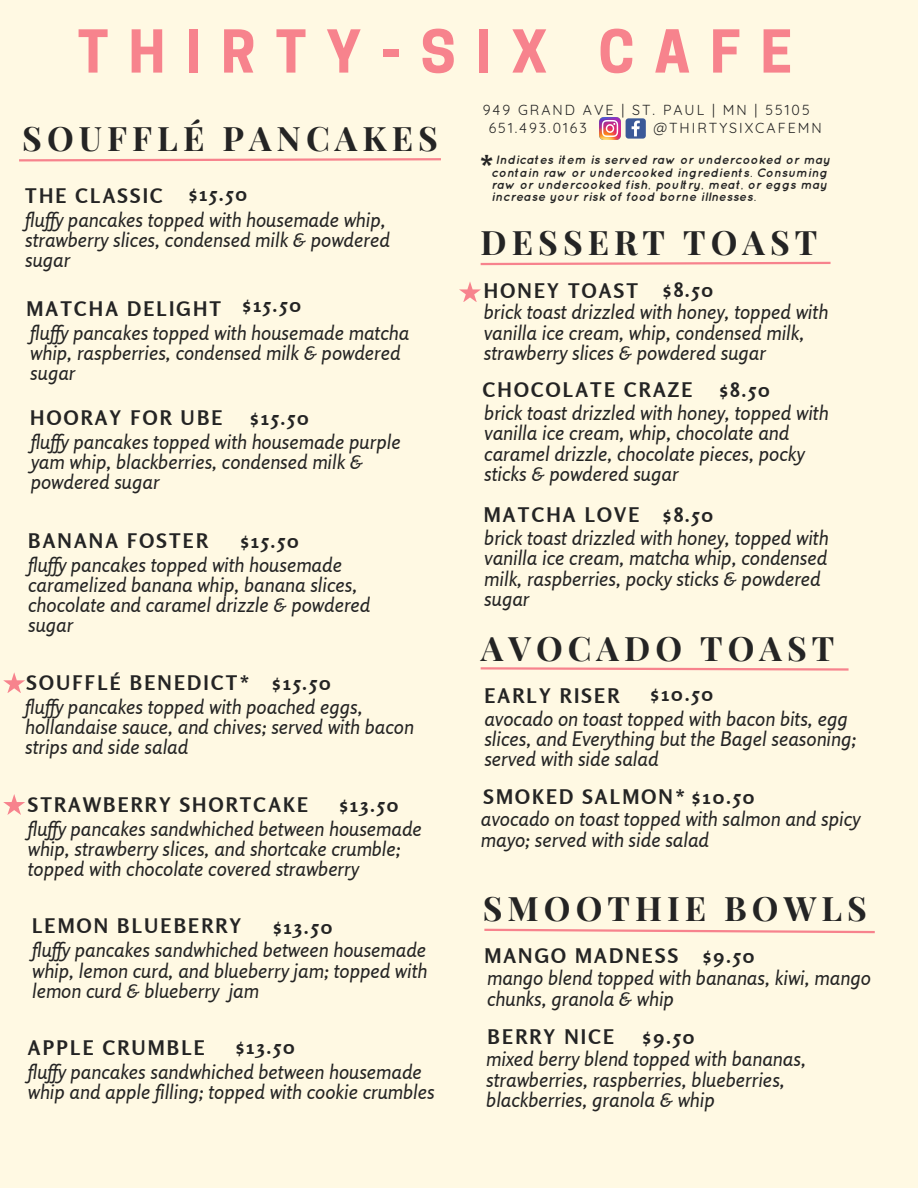
<style>
.page{position:relative;width:918px;height:1188px;background:#fff9e3}
.page>*{position:absolute;margin:0;border:0;box-sizing:border-box;transform-origin:0 0}
.t1{font:700 55.5px "Cooper Hewitt";letter-spacing:.36em;color:#f7838d}
.t2{font:700 33.75px "Playfair Display";letter-spacing:.15em;color:#242424}
.t3{font:700 28.8px "Rosario";color:#242424}
.t4{font:italic 20.1px/20.1px "Rosario";color:#242424}
.t5{font:700 20.1px "Rosario";letter-spacing:.11em;color:#242424}
.t6{font:14.25px "Quicksand";letter-spacing:.14em;color:#242424}
.t7{font:italic 700 12.3px/12.3px "Quicksand";letter-spacing:.02em;color:#242424}
</style>
<div class="page">
<img style="left:600px;top:118px;width:21px;height:21px">
<svg style="left:626px;top:118px;width:20px;height:21px"></svg>
<svg style="left:19px;top:158px;width:422px;height:4px"></svg>
<svg style="left:480px;top:261px;width:351px;height:5px"></svg>
<svg style="left:480px;top:667px;width:369px;height:4px"></svg>
<svg style="left:484px;top:928px;width:391px;height:6px"></svg>
<svg style="left:3px;top:672px;width:22px;height:21px"></svg>
<svg style="left:3px;top:794px;width:22px;height:21px"></svg>
<svg style="left:459px;top:282px;width:22px;height:20px"></svg>
<p class="t1" style="left:78px;top:31px;width:716px">THIRTY-SIX CAFE</p>
<p class="t6" style="left:483px;top:101px;width:328px">949 GRAND AVE | ST. PAUL | MN | 55105</p>
<p class="t6" style="left:489px;top:119px;width:100px">651.493.0163</p>
<p class="t6" style="left:653px;top:119px;width:170px">@THIRTYSIXCAFEMN</p>
<p class="t7" style="left:492px;top:154px;width:340px;text-indent:4px">Indicates item is served raw or undercooked or may contain raw or undercooked ingredients. Consuming raw or undercooked fish, poultry, meat, or eggs may increase your risk of food borne illnesses.</p>
<p class="t2" style="left:22px;top:115px;width:417px">SOUFFLÉ PANCAKES</p>
<p class="t3" style="left:480px;top:148px;width:16px">*</p>
<p class="t5" style="left:25px;top:183px;width:139px">THE CLASSIC</p>
<p class="t5" style="left:189px;top:182px;width:60px">$15.50</p>
<p class="t4" style="left:25px;top:210px;width:366px">fluf y pancakes topped with housemade whip, strawberry slices, condensed milk &amp; powdered sugar</p>
<p class="t5" style="left:27px;top:296px;width:196px">MATCHA DELIGHT</p>
<p class="t5" style="left:243px;top:293px;width:60px">$15.50</p>
<p class="t4" style="left:30px;top:322px;width:380px">fluf y pancakes topped with housemade matcha whip, raspberries, condensed milk &amp; powdered sugar</p>
<p class="t5" style="left:30px;top:405px;width:194px">HOORAY FOR UBE</p>
<p class="t5" style="left:250px;top:405px;width:60px">$15.50</p>
<p class="t4" style="left:31px;top:431px;width:371px">fluf y pancakes topped with housemade purple yam whip, blackberries, condensed milk &amp; powdered sugar</p>
<p class="t5" style="left:28px;top:528px;width:181px">BANANA FOSTER</p>
<p class="t5" style="left:241px;top:528px;width:60px">$15.50</p>
<p class="t4" style="left:28px;top:554px;width:344px">fluf y pancakes topped with housemade caramelized banana whip, banana slices, chocolate and caramel drizzle &amp; powdered sugar</p>
<p class="t5" style="left:27px;top:671px;width:225px">SOUFFLÉ BENEDICT*</p>
<p class="t5" style="left:272px;top:671px;width:60px">$15.50</p>
<p class="t4" style="left:25px;top:696px;width:390px">fluf y pancakes topped with poached eggs, hollandaise sauce, and chives; served with bacon strips and side salad</p>
<p class="t5" style="left:28px;top:792px;width:282px">STRAWBERRY SHORTCAKE</p>
<p class="t5" style="left:339px;top:792px;width:61px">$13.50</p>
<p class="t4" style="left:28px;top:819px;width:396px">fluf y pancakes sandwhiched between housemade whip, strawberry slices, and shortcake crumble; topped with chocolate covered strawberry</p>
<p class="t5" style="left:32px;top:914px;width:211px">LEMON BLUEBERRY</p>
<p class="t5" style="left:273px;top:914px;width:61px">$13.50</p>
<p class="t4" style="left:32px;top:940px;width:397px;text-align:justify">fluf y pancakes sandwhiched between housemade whip, lemon curd, and blueberry jam; topped with lemon curd &amp; blueberry jam</p>
<p class="t5" style="left:28px;top:1035px;width:179px">APPLE CRUMBLE</p>
<p class="t5" style="left:236px;top:1034px;width:61px">$13.50</p>
<p class="t4" style="left:28px;top:1061px;width:408px">fluf y pancakes sandwhiched between housemade whip and apple filling; topped with cookie crumbles</p>
<p class="t2" style="left:481px;top:219px;width:338px">DESSERT TOAST</p>
<p class="t5" style="left:484px;top:279px;width:156px">HONEY TOAST</p>
<p class="t5" style="left:663px;top:277px;width:52px">$8.50</p>
<p class="t4" style="left:484px;top:302px;width:346px">brick toast drizzled with honey, topped with vanilla ice cream, whip, condensed milk, strawberry slices &amp; powdered sugar</p>
<p class="t5" style="left:483px;top:377px;width:211px">CHOCOLATE CRAZE</p>
<p class="t5" style="left:719px;top:377px;width:52px">$8.50</p>
<p class="t4" style="left:484px;top:402px;width:346px">brick toast drizzled with honey, topped with vanilla ice cream, whip, chocolate and caramel drizzle, chocolate pieces, pocky sticks &amp; powdered sugar</p>
<p class="t5" style="left:484px;top:503px;width:157px">MATCHA LOVE</p>
<p class="t5" style="left:663px;top:503px;width:52px">$8.50</p>
<p class="t4" style="left:484px;top:528px;width:346px">brick toast drizzled with honey, topped with vanilla ice cream, matcha whip, condensed milk, raspberries, pocky sticks &amp; powdered sugar</p>
<p class="t2" style="left:481px;top:625px;width:355px">AVOCADO TOAST</p>
<p class="t5" style="left:484px;top:684px;width:136px">EARLY RISER</p>
<p class="t5" style="left:651px;top:681px;width:64px">$10.50</p>
<p class="t4" style="left:484px;top:708px;width:374px">avocado on toast topped with bacon bits, egg slices, and Everything but the Bagel seasoning; served with side salad</p>
<p class="t5" style="left:483px;top:784px;width:273px">SMOKED SALMON* $10.50</p>
<p class="t4" style="left:481px;top:809px;width:381px">avocado on toast topped with salmon and spicy mayo; served with side salad</p>
<p class="t2" style="left:483px;top:885px;width:385px">SMOOTHIE BOWLS</p>
<p class="t5" style="left:484px;top:943px;width:195px">MANGO MADNESS</p>
<p class="t5" style="left:703px;top:943px;width:53px">$9.50</p>
<p class="t4" style="left:487px;top:968px;width:385px">mango blend topped with bananas, kiwi, mango chunks, granola &amp; whip</p>
<p class="t5" style="left:488px;top:1024px;width:128px">BERRY NICE</p>
<p class="t5" style="left:643px;top:1024px;width:53px">$9.50</p>
<p class="t4" style="left:486px;top:1049px;width:321px">mixed berry blend topped with bananas, strawberries, raspberries, blueberries, blackberries, granola &amp; whip</p>
</div>
